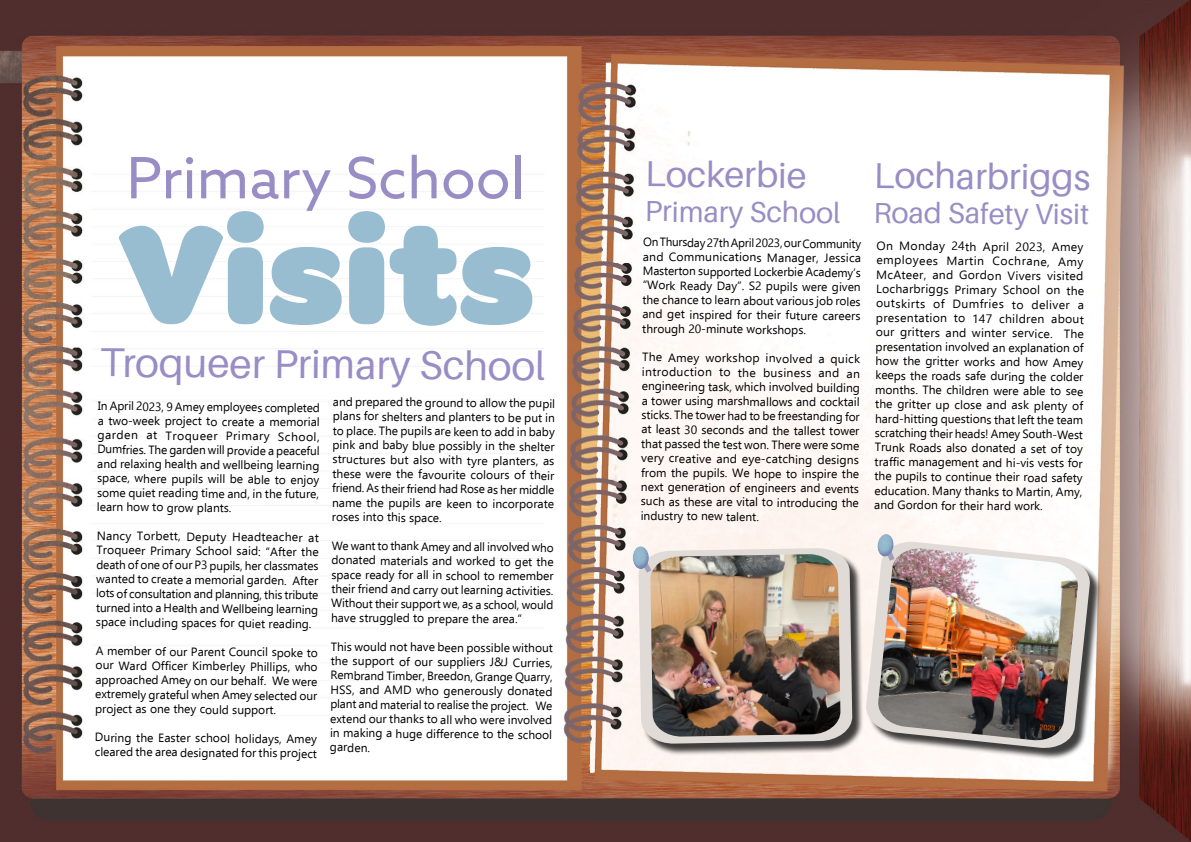
<style>
.page{position:relative;width:1191px;height:842px;background:#fff}
.page>*{position:absolute;margin:0;border:0;box-sizing:border-box;transform-origin:0 0}
.t1{font:900 149.9px "Omnes";color:#98bcd0}
.t2{font:57px "Azo Sans";color:#988dc4}
.t3{font:40.3px "Aileron";color:#988dc4}
.t4{font:36px "Aileron";color:#988dc4}
.t5{font:29px "Aileron";color:#988dc4}
.t6{font:12px/14.4px "Ebrima";color:#000;text-align:justify}
</style>
<div class="page">
<img style="left:0;top:0;width:1191px;height:841px">
<div style="left:868px;top:544px;width:234px;height:216px;background:#000;opacity:.75"></div>
<svg style="left:864px;top:540px;width:227px;height:209px"></svg>
<div style="left:640px;top:550px;width:224px;height:206px;background:#000;opacity:.75"></div>
<svg style="left:638px;top:548px;width:214px;height:196px;background:#c3bebb"></svg>
<img style="left:866px;top:525px;width:213px;height:217px">
<img style="left:623px;top:539px;width:217px;height:198px">
<h2 class="t2" style="left:127px;top:141px;width:400px">Primary School</h2>
<h1 class="t1" style="left:119px;top:165px;width:417px">Visits</h1>
<h3 class="t3" style="left:101px;top:338px;width:446px;rotate:1deg">Troqueer Primary School</h3>
<p class="t6" style="left:98px;top:397px;width:224px;rotate:1deg">In April 2023, 9 Amey employees completed a two-week project to create a memorial</p>
<p class="t6" style="left:97px;top:428px;width:224px">garden at Troqueer Primary School, Dumfries. The garden will provide a peaceful and relaxing health and wellbeing learning</p>
<p class="t6" style="left:97px;top:469px;width:224px;rotate:1deg">space, where pupils will be able to enjoy</p>
<p class="t6" style="left:97px;top:486px;width:224px;line-height:14.1px">some quiet reading time and, in the future, learn how to grow plants.</p>
<p class="t6" style="left:97px;top:529px;width:224px">Nancy Torbett, Deputy Headteacher at</p>
<p class="t6" style="left:97px;top:541px;width:224px;rotate:1deg">Troqueer Primary School said: “After the</p>
<p class="t6" style="left:96px;top:558px;width:224px">death of one of our P3 pupils, her classmates wanted to create a memorial garden. After lots of consultation and planning, this tribute turned into a Health and Wellbeing learning space including spaces for quiet reading.</p>
<p class="t6" style="left:95px;top:644px;width:224px">A member of our Parent Council spoke to our Ward Officer Kimberley Phillips, who approached Amey on our behalf. We were extremely grateful when Amey selected our project as one they could support.</p>
<p class="t6" style="left:95px;top:728px;width:223px;rotate:1deg">During the Easter school holidays, Amey</p>
<p class="t6" style="left:95px;top:745px;width:224px">cleared the area designated for this project</p>
<p class="t6" style="left:333px;top:393px;width:224px;rotate:1deg">and prepared the ground to allow the pupil</p>
<p class="t6" style="left:332px;top:409px;width:224px">plans for shelters and planters to be put in to place. The pupils are keen to add in baby pink and baby blue possibly in the shelter structures but also with tyre planters, as</p>
<p class="t6" style="left:332px;top:465px;width:224px;rotate:1deg">these were the favourite colours of their friend. As their friend had Rose as her middle</p>
<p class="t6" style="left:332px;top:496px;width:224px;line-height:13.9px">name the pupils are keen to incorporate roses into this space.</p>
<p class="t6" style="left:331px;top:539px;width:224px">We want to thank Amey and all involved who donated materials and worked to get the space ready for all in school to remember</p>
<p class="t6" style="left:331px;top:580px;width:223px;rotate:1deg">their friend and carry out learning activities.</p>
<p class="t6" style="left:331px;top:596px;width:224px">Without their support we, as a school, would have struggled to prepare the area.”</p>
<p class="t6" style="left:330px;top:640px;width:224px">This would not have been possible without the support of our suppliers J&amp;J Curries, Rembrand Timber, Breedon, Grange Quarry, HSS, and AMD who generously donated</p>
<p class="t6" style="left:330px;top:695px;width:224px;rotate:1deg">plant and material to realise the project. We</p>
<p class="t6" style="left:330px;top:712px;width:224px;line-height:14px">extend our thanks to all who were involved in making a huge difference to the school garden.</p>
<h3 class="t4" style="left:646px;top:154px;width:163px;rotate:1deg">Lockerbie</h3>
<h3 class="t5" style="left:645px;top:195px;width:197px;rotate:1deg">Primary School</h3>
<p class="t6" style="left:642px;top:235px;width:220px">On Thursday 27th April 2023, our Community and Communications Manager, Jessica Masterton supported Lockerbie Academy’s “Work Ready Day”. S2 pupils were given</p>
<p class="t6" style="left:643px;top:291px;width:220px;rotate:1deg">the chance to learn about various job roles and get inspired for their future careers</p>
<p class="t6" style="left:642px;top:321px;width:165px">through 20-minute workshops.</p>
<p class="t6" style="left:641px;top:350px;width:220px">The Amey workshop involved a quick introduction to the business and an engineering task, which involved building a tower using marshmallows and cocktail sticks. The tower had to be freestanding for at least 30 seconds and the tallest tower</p>
<p class="t6" style="left:641px;top:435px;width:219px;rotate:1deg">that passed the test won. There were some</p>
<p class="t6" style="left:640px;top:451px;width:220px">very creative and eye-catching designs from the pupils. We hope to inspire the next generation of engineers and events such as these are vital to introducing the industry to new talent.</p>
<h3 class="t4" style="left:874px;top:155px;width:218px;rotate:1deg">Locharbriggs</h3>
<h3 class="t5" style="left:874px;top:196px;width:217px;rotate:1deg">Road Safety Visit</h3>
<p class="t6" style="left:875px;top:239px;width:210px">On Monday 24th April 2023, Amey employees Martin Cochrane, Amy McAteer, and Gordon Vivers visited Locharbriggs Primary School on the outskirts of Dumfries to deliver a presentation to 147 children about our gritters and winter service. The presentation involved an explanation of</p>
<p class="t6" style="left:875px;top:352px;width:209px;rotate:1deg">how the gritter works and how Amey</p>
<p class="t6" style="left:875px;top:368px;width:210px">keeps the roads safe during the colder months. The children were able to see</p>
<p class="t6" style="left:875px;top:395px;width:210px;rotate:1deg">the gritter up close and ask plenty of</p>
<p class="t6" style="left:874px;top:411px;width:210px">hard-hitting questions that left the team scratching their heads! Amey South-West Trunk Roads also donated a set of toy traffic management and hi-vis vests for the pupils to continue their road safety education. Many thanks to Martin, Amy, and Gordon for their hard work.</p>
</div>
